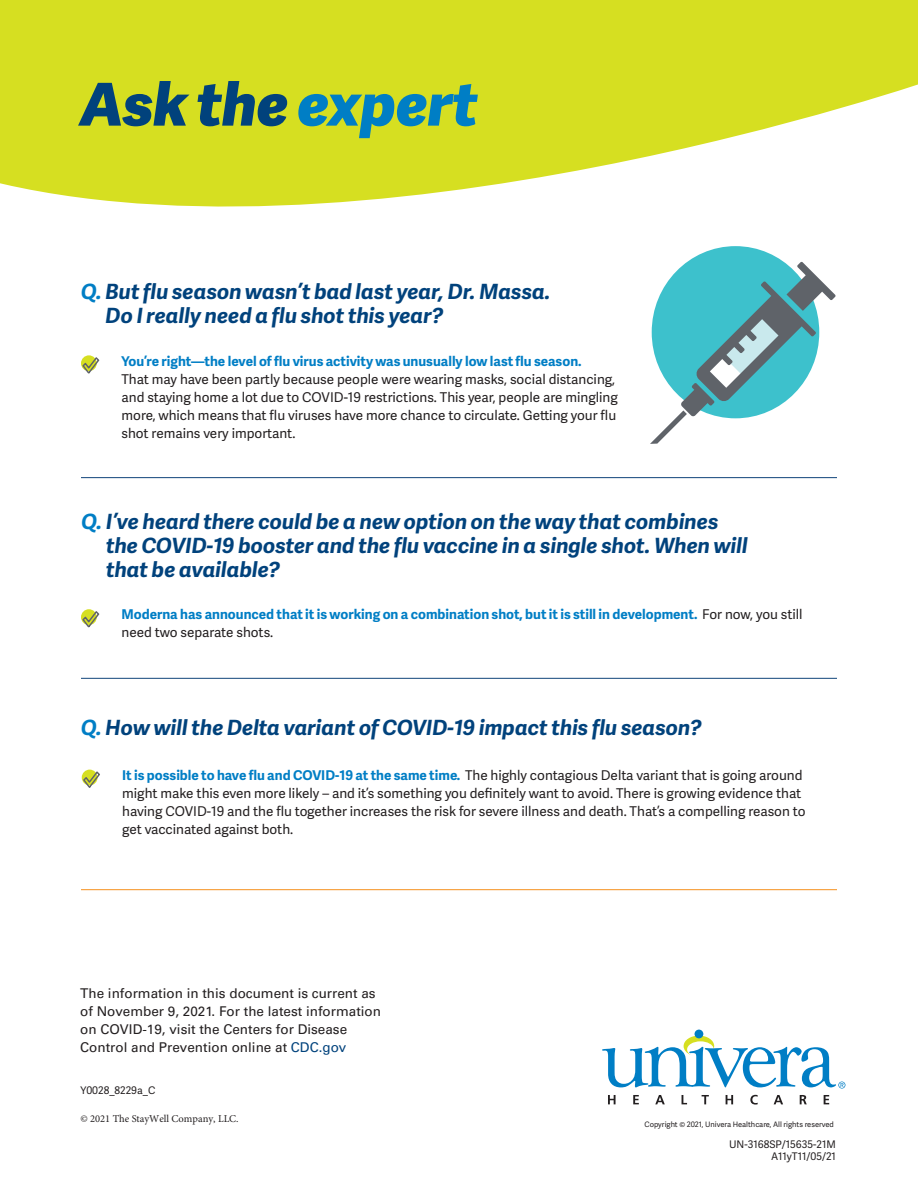
<style>
.page{position:relative;width:918px;height:1188px;background:#fff}
.page>*{position:absolute;margin:0;border:0;box-sizing:border-box;transform-origin:0 0}
.t1{font:italic 800 59.1px "Adelle Sans";color:#01427c}
.t2{font:italic 700 21px/24px "Adelle Sans";color:#01427c}
.t3{font:13.5px/18px "Adelle Sans";color:#231f20}
.t4{font:700 13.5px/18px "Adelle Sans";color:#007ec5}
.t5{font:13.5px/18px "Univers LT Pro 55 Roman";color:#231f20}
.t6{font:10.5px/12.3px "Adelle Sans";color:#231f20;text-align:right}
.t7{font:10.5px "Minion Pro";color:#231f20}
.t8{font:7.5px "Adelle Sans";color:#231f20}
.s1{color:#007ec5}
.s2{font-weight:400;color:#231f20}
.s3{font-weight:700;color:#007ec5}
.s4{color:#01427c}
</style>
<div class="page">
<svg style="left:81px;top:355px;width:16px;height:16px"></svg>
<svg style="left:82px;top:357px;width:17px;height:17px"></svg>
<svg style="left:81px;top:609px;width:16px;height:16px"></svg>
<svg style="left:82px;top:611px;width:17px;height:16px"></svg>
<hr style="left:81px;top:477px;width:756px;height:1px;background:#10447a">
<hr style="left:81px;top:889px;width:756px;height:1px;background:#f6911e">
<svg style="left:0;top:0;width:918px;height:262px;fill:#d6df21"></svg>
<div style="left:695px;top:1030px;width:8px;height:8px;background:#007ec5;border-radius:50%"></div>
<svg style="left:602px;top:1036px;width:243px;height:53px"></svg>
<svg style="left:608px;top:1095px;width:8px;height:9px"></svg>
<svg style="left:633px;top:1095px;width:6px;height:9px"></svg>
<svg style="left:655px;top:1095px;width:10px;height:9px"></svg>
<svg style="left:682px;top:1095px;width:5px;height:9px"></svg>
<svg style="left:702px;top:1095px;width:7px;height:9px"></svg>
<svg style="left:726px;top:1095px;width:7px;height:9px"></svg>
<svg style="left:750px;top:1095px;width:8px;height:10px"></svg>
<svg style="left:774px;top:1095px;width:9px;height:9px"></svg>
<svg style="left:800px;top:1095px;width:7px;height:9px"></svg>
<svg style="left:824px;top:1095px;width:5px;height:9px"></svg>
<svg style="left:83px;top:771px;width:17px;height:17px"></svg>
<hr style="left:81px;top:678px;width:756px;height:1px;background:#10447a">
<div style="left:652px;top:246px;width:167px;height:172px;background:#3dc1cc;border-radius:50%"></div>
<svg style="left:650px;top:262px;width:186px;height:182px"></svg>
<h1 class="t1" style="left:81px;top:63px;width:399px">Ask the <span class="s1">expert</span></h1>
<h2 class="t2" style="left:106px;top:279px;width:447px;text-indent:-25px"><span class="s1">Q.</span> But flu season wasn’t bad last year, Dr. Massa.<br>Do I really need a flu shot this year?</h2>
<p class="t4" style="left:122px;top:351px;width:462px">You’re right—the level of flu virus activity was unusually low last flu season.</p>
<p class="t3" style="left:122px;top:369px;width:498px">That may have been partly because people were wearing masks, social distancing, and staying home a lot due to COVID-19 restrictions. This year, people are mingling more, which means that flu viruses have more chance to circulate. Getting your flu shot remains very important.</p>
<h2 class="t2" style="left:106px;top:509px;width:643px;text-indent:-25px"><span class="s1">Q.</span> I’ve heard there could be a new option on the way that combines the COVID-19 booster and the flu vaccine in a single shot. When will that be available?</h2>
<p class="t4" style="left:122px;top:605px;width:683px">Moderna has announced that it is working on a combination shot, but it is still in development. <span class="s2">For now, you still need two separate shots.</span></p>
<h2 class="t2" style="left:81px;top:715px;width:622px"><span class="s1">Q.</span> How will the Delta variant of COVID-19 impact this flu season?</h2>
<p class="t3" style="left:122px;top:765px;width:685px"><span class="s3">It is possible to have flu and COVID-19 at the same time.</span> The highly contagious Delta variant that is going around might make this even more likely – and it’s something you definitely want to avoid. There is growing evidence that having COVID-19 and the flu together increases the risk for severe illness and death. That’s a compelling reason to get vaccinated against both.</p>
<p class="t5" style="left:80px;top:984px;width:302px">The information in this document is current as of November 9, 2021. For the latest information on COVID-19, visit the Centers for Disease Control and Prevention online at <span class="s4">CDC.gov</span></p>
<p class="t6" style="left:80px;top:1084px;width:76px">Y0028_8229a_C</p>
<p class="t7" style="left:80px;top:1112px;width:160px">© 2021 The StayWell Company, LLC.</p>
<p class="t8" style="left:645px;top:1119px;width:191px">Copyright © 2021, Univera Healthcare, All rights reserved</p>
<p class="t6" style="left:729px;top:1138px;width:108px">UN-3168SP/15635-21M<br>A11yT11/05/21</p>
</div>
